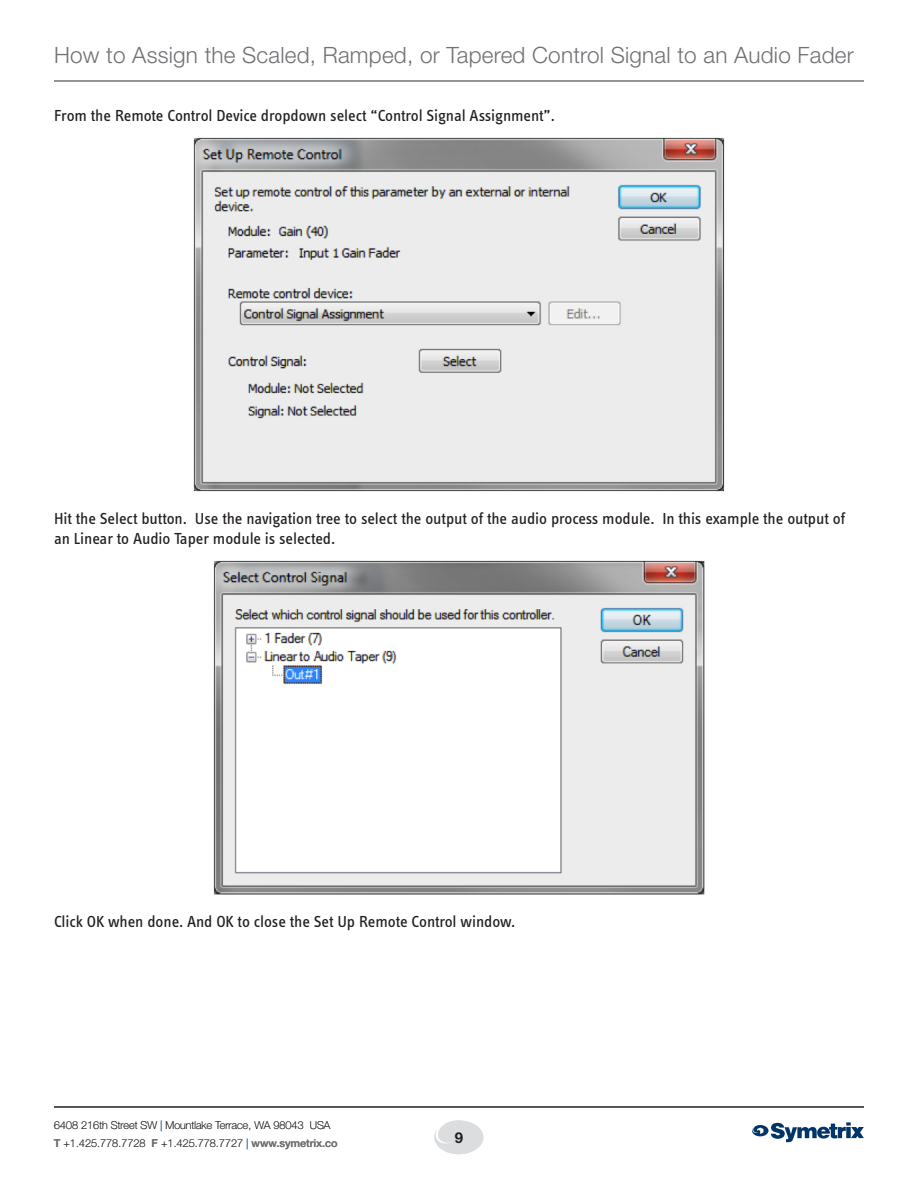
<style>
.page{position:relative;width:918px;height:1188px;background:#fff}
.page>*{position:absolute;margin:0;border:0;box-sizing:border-box;transform-origin:0 0}
.PAGE_HEADING_RIGHT{font:300 22.5px "Helvetica Neue LT Std";letter-spacing:.01em;color:#717074}
.SellCopy{font:16.5px/19.8px "Info Text";letter-spacing:-.005em;color:#231f20}
.t1{font:700 15px "Helvetica Neue LT Std";color:#231f20}
.t2{font:100 10.8px "Helvetica Neue LT Std";color:#231f20}
.s1{color:#003667}
.s2{font-weight:500;color:#717074}
</style>
<div class="page">
<img style="left:193px;top:138px;width:532px;height:353px">
<img style="left:213px;top:561px;width:492px;height:334px">
<hr style="left:54px;top:81px;width:810px;height:1px;background:#717074">
<svg style="left:434px;top:1120px;width:49px;height:34px"></svg>
<svg style="left:752px;top:1122px;width:112px;height:20px"></svg>
<hr style="left:54px;top:1107px;width:810px;height:1px;background:#231f20">
<p class="PAGE_HEADING_RIGHT" style="left:54px;top:42px;width:801px">How to Assign the Scaled, Ramped, or Tapered Control Signal to an Audio Fader</p>
<p class="SellCopy" style="left:54px;top:106px;width:502px">From the Remote Control Device dropdown select “Control Signal Assignment”.</p>
<p class="SellCopy" style="left:54px;top:508px;width:793px">Hit the Select button. Use the navigation tree to select the output of the audio process module. In this example the output of an Linear to Audio Taper module is selected.</p>
<p class="SellCopy" style="left:54px;top:911px;width:463px">Click OK when done. And OK to close the Set Up Remote Control window.</p>
<p class="t2" style="left:54px;top:1119px;width:278px">6408 216th Street SW <span class="s1">|</span> Mountlake Terrace, WA 98043 USA</p>
<p class="t2" style="left:54px;top:1137px;width:285px"><span class="s2">T</span> +1.425.778.7728 <span class="s2">F</span> +1.425.778.7727 <span class="s1">|</span> <span class="s2">www.symetrix.co</span></p>
<p class="t1" style="left:455px;top:1128px;width:10px">9</p>
</div>
